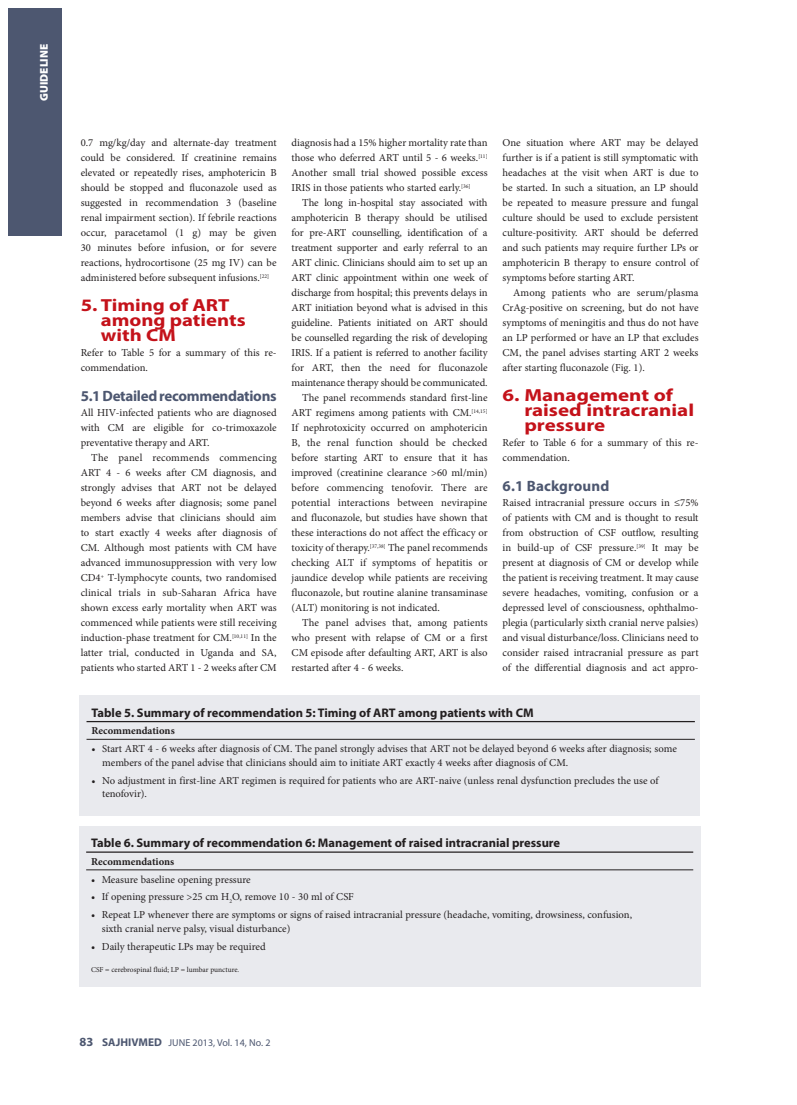
<style>
.page{position:relative;width:797px;height:1105px;background:#fff}
.page>*{position:absolute;margin:0;border:0;box-sizing:border-box;transform-origin:0 0}
.t1{font:700 17.5px/15px "Myriad Pro";color:#c4121a;scale:1.2 1}
.t2{font:700 17.5px/15px "Myriad Pro";color:#c4121a;scale:1.18 1}
.t3{font:700 15px "Myriad Pro";letter-spacing:-.02em;color:#4d5770}
.t4{font:700 15px "Myriad Pro";letter-spacing:.01em;color:#4d5770}
.t5{font:700 12.5px "Myriad Pro";color:#231f20}
.t6{font:900 11.25px "Myriad Pro";color:#fff}
.t7{font:10.62px/15px "Minion Pro";letter-spacing:-.005em;color:#231f20;text-align:justify}
.t8{font:700 10.62px "Minion Pro";color:#231f20}
.t9{font:10px "Myriad Pro";color:#4d5770}
.t10{font:7.5px "Minion Pro";letter-spacing:-.005em;color:#231f20}
.s1{font-weight:700;font-size:12.5px}
.s2{font-weight:700;font-size:11.25px}
</style>
<div class="page">
<div style="left:9px;top:9px;width:53px;height:227px;background:#4d5770"></div>
<div style="left:79px;top:695px;width:620px;height:120px;background:#e9eaee"></div>
<hr style="left:86px;top:721px;width:609px;height:1px;background:#231f20">
<hr style="left:86px;top:739px;width:609px;height:1px;background:#231f20">
<div style="left:79px;top:826px;width:621px;height:160px;background:#e9eaee"></div>
<hr style="left:86px;top:851px;width:607px;height:2px;background:#231f20">
<hr style="left:86px;top:869px;width:607px;height:1px;background:#231f20">
<p class="t6" style="left:38px;top:101px;width:58px;rotate:-90deg">GUIDELINE</p>
<p class="t7" style="left:81px;top:135px;width:197px">0.7 mg/kg/day and alternate-day treatment could be considered. If creatinine remains elevated or repeatedly rises, amphotericin B should be stopped and fluconazole used as suggested in recommendation 3 (baseline renal impairment section). If febrile reactions occur, paracetamol (1 g) may be given 30 minutes before infusion, or for severe reactions, hydrocortisone (25 mg IV) can be administered before subsequent infusions.<sup>[22]</sup></p>
<h1 class="t2" style="left:101px;top:297px;width:124px;text-indent:-20px">5. Timing of ART among patients with CM</h1>
<p class="t7" style="left:81px;top:345px;width:196px">Refer to Table 5 for a summary of this re&shy;commendation.</p>
<h2 class="t3" style="left:81px;top:386px;width:197px">5.1 Detailed recommendations</h2>
<p class="t7" style="left:81px;top:405px;width:197px">All HIV-infected patients who are diagnosed with CM are eligible for co-trimoxazole preventative therapy and ART.</p>
<p class="t7" style="left:81px;top:450px;width:197px;text-indent:11px">The panel recommends commencing ART 4 - 6 weeks after CM diagnosis, and strongly advises that ART not be delayed beyond 6 weeks after diagnosis; some panel members advise that clinicians should aim to start exactly 4 weeks after diagnosis of CM. Although most patients with CM have advanced immunosuppression with very low CD4<sup>+</sup> T-lymphocyte counts, two randomised clinical trials in sub-Saharan Africa have shown excess early mortality when ART was commenced while patients were still receiving induction-phase treatment for CM.<sup>[10,11]</sup> In the latter trial, conducted in Uganda and SA, patients who started ART 1 - 2 weeks after CM</p>
<p class="t7" style="left:291px;top:135px;width:197px">diagnosis had a 15% higher mortality rate than those who deferred ART until 5 - 6 weeks.<sup>[11] </sup>Another small trial showed possible excess IRIS in those patients who started early.<sup>[36]</sup></p>
<p class="t7" style="left:302px;top:195px;width:187px">The long in-hospital stay associated with</p>
<p class="t7" style="left:292px;top:210px;width:197px">amphotericin B therapy should be utilised</p>
<p class="t7" style="left:292px;top:225px;width:197px">for pre-ART counselling, identification of a</p>
<p class="t7" style="left:292px;top:240px;width:197px">treatment supporter and early referral to an</p>
<p class="t7" style="left:292px;top:255px;width:197px">ART clinic. Clinicians should aim to set up an</p>
<p class="t7" style="left:292px;top:270px;width:197px">ART clinic appointment within one week of</p>
<p class="t7" style="left:292px;top:285px;width:197px">discharge from hospital; this prevents delays in</p>
<p class="t7" style="left:292px;top:300px;width:197px">ART initiation beyond what is advised in this</p>
<p class="t7" style="left:292px;top:315px;width:197px">guideline. Patients initiated on ART should</p>
<p class="t7" style="left:292px;top:330px;width:197px">be counselled regarding the risk of developing</p>
<p class="t7" style="left:292px;top:345px;width:197px">IRIS. If a patient is referred to another facility</p>
<p class="t7" style="left:292px;top:360px;width:197px">for ART, then the need for fluconazole</p>
<p class="t7" style="left:292px;top:375px;width:197px">maintenance therapy should be communicated.</p>
<p class="t7" style="left:302px;top:390px;width:187px">The panel recommends standard first-line</p>
<p class="t7" style="left:292px;top:405px;width:197px">ART regimens among patients with CM.<sup>[14,15]</sup></p>
<p class="t7" style="left:291px;top:420px;width:197px">If nephrotoxicity occurred on amphotericin</p>
<p class="t7" style="left:291px;top:435px;width:197px">B, the renal function should be checked</p>
<p class="t7" style="left:291px;top:450px;width:197px">before starting ART to ensure that it has</p>
<p class="t7" style="left:291px;top:465px;width:197px">improved (creatinine clearance &gt;60 ml/min)</p>
<p class="t7" style="left:292px;top:480px;width:197px">before commencing tenofovir. There are</p>
<p class="t7" style="left:292px;top:495px;width:197px">potential interactions between nevirapine</p>
<p class="t7" style="left:292px;top:510px;width:197px">and fluconazole, but studies have shown that</p>
<p class="t7" style="left:292px;top:525px;width:197px">these interactions do not affect the efficacy or</p>
<p class="t7" style="left:292px;top:540px;width:197px">toxicity of therapy.<sup>[37,38]</sup> The panel recommends</p>
<p class="t7" style="left:291px;top:555px;width:197px">checking ALT if symptoms of hepatitis or</p>
<p class="t7" style="left:291px;top:570px;width:197px">jaundice develop while patients are receiving</p>
<p class="t7" style="left:291px;top:585px;width:197px">fluconazole, but routine alanine transaminase</p>
<p class="t7" style="left:291px;top:600px;width:150px">(ALT) monitoring is not indicated.</p>
<p class="t7" style="left:302px;top:615px;width:187px">The panel advises that, among patients</p>
<p class="t7" style="left:291px;top:630px;width:197px">who present with relapse of CM or a first</p>
<p class="t7" style="left:291px;top:645px;width:197px">CM episode after defaulting ART, ART is also</p>
<p class="t7" style="left:291px;top:660px;width:113px">restarted after 4 - 6 weeks.</p>
<p class="t7" style="left:502px;top:135px;width:197px">One situation where ART may be delayed further is if a patient is still symptomatic with headaches at the visit when ART is due to be started. In such a situation, an LP should be repeated to measure pressure and fungal culture should be used to exclude persistent culture-positivity. ART should be deferred and such patients may require further LPs or amphotericin B therapy to ensure control of symptoms before starting ART.</p>
<p class="t7" style="left:502px;top:285px;width:197px;text-indent:11px">Among patients who are serum/plasma CrAg-positive on screening, but do not have symptoms of meningitis and thus do not have an LP performed or have an LP that excludes CM, the panel advises starting ART 2 weeks after starting fluconazole (Fig. 1).</p>
<h1 class="t1" style="left:524px;top:387px;width:143px;text-indent:-22px">6. Management of raised intracranial pressure</h1>
<p class="t7" style="left:502px;top:435px;width:196px">Refer to Table 6 for a summary of this re&shy;commendation.</p>
<h2 class="t4" style="left:502px;top:476px;width:108px">6.1 Background</h2>
<p class="t7" style="left:502px;top:495px;width:197px">Raised intracranial pressure occurs in ≤75% of patients with CM and is thought to result from obstruction of CSF outflow, resulting in build-up of CSF pressure.<sup>[39]</sup> It may be present at diagnosis of CM or develop while the patient is receiving treatment. It may cause severe headaches, vomiting, confusion or a depressed level of consciousness, ophthalmo&shy;plegia (particularly sixth cranial nerve palsies) and visual disturbance/loss. Clinicians need to consider raised intracranial pressure as part of the differential diagnosis and act appro-</p>
<p class="t5" style="left:91px;top:704px;width:443px">Table 5. Summary of recommendation 5: Timing of ART among patients with CM</p>
<p class="t8" style="left:91px;top:723px;width:85px">Recommendations</p>
<p class="t7" style="left:102px;top:742px;width:576px;line-height:13.8px;text-indent:-11px">• Start ART 4 - 6 weeks after diagnosis of CM. The panel strongly advises that ART not be delayed beyond 6 weeks after diagnosis; some members of the panel advise that clinicians should aim to initiate ART exactly 4 weeks after diagnosis of CM.</p>
<p class="t7" style="left:102px;top:773px;width:558px;line-height:13.8px;text-indent:-11px">• No adjustment in first-line ART regimen is required for patients who are ART-naive (unless renal dysfunction precludes the use of tenofovir).</p>
<p class="t5" style="left:91px;top:835px;width:470px">Table 6. Summary of recommendation 6: Management of raised intracranial pressure</p>
<p class="t8" style="left:91px;top:854px;width:85px">Recommendations</p>
<p class="t7" style="left:91px;top:872px;width:161px">• Measure baseline opening pressure</p>
<p class="t7" style="left:91px;top:889px;width:264px">• If opening pressure &gt;25 cm H<sub>2</sub>O, remove 10 - 30 ml of CSF</p>
<p class="t7" style="left:102px;top:908px;width:532px;line-height:13.8px;text-indent:-11px">• Repeat LP whenever there are symptoms or signs of raised intracranial pressure (headache, vomiting, drowsiness, confusion, sixth cranial nerve palsy, visual disturbance)</p>
<p class="t7" style="left:91px;top:939px;width:176px">• Daily therapeutic LPs may be required</p>
<p class="t10" style="left:91px;top:965px;width:149px">CSF = cerebrospinal fluid; LP = lumbar puncture.</p>
<p class="t9" style="left:79px;top:1037px;width:193px"><span class="s1">83</span> <span class="s2">SAJHIVMED</span> JUNE 2013, Vol. 14, No. 2</p>
</div>
